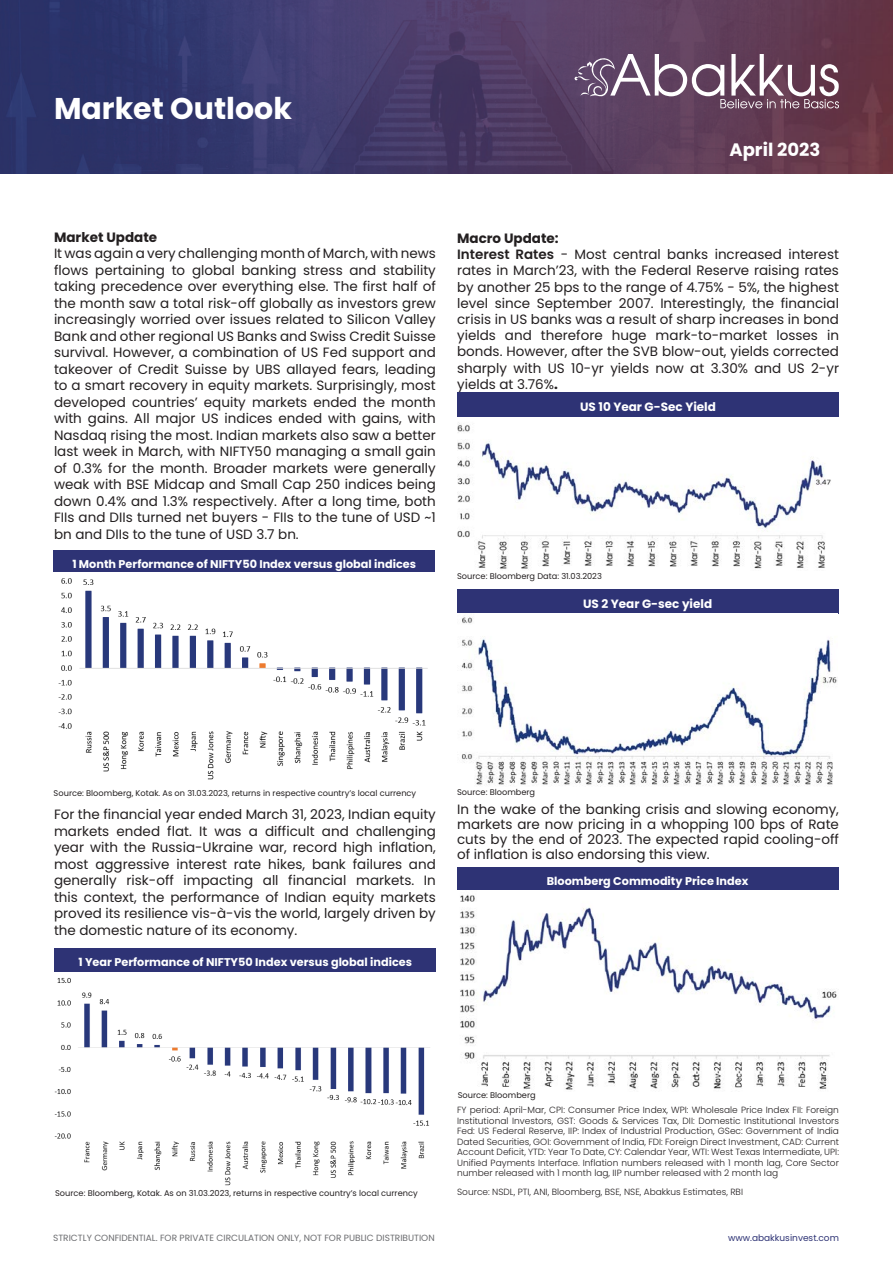
<style>
.page{position:relative;width:893px;height:1263px;background:#fff}
.page>*{position:absolute;margin:0;border:0;box-sizing:border-box;transform-origin:0 0}
.t1{font:700 30px "Poppins";color:#fff}
.t2{font:700 18px "Poppins";color:#fff}
.t3{font:13.5px/16.5px "Poppins";color:#231f20;text-align:justify}
.t4{font:700 13.5px "Poppins";color:#231f20}
.t5{font:700 12px "Poppins";color:#fff}
.t6{font:700 11.25px "Poppins";color:#fff}
.t7{font:300 9px/10.5px "Poppins";color:#231f20;text-align:justify}
.t8{font:9px "Poppins";color:#6c6d70}
.t9{font:9px "Poppins";color:#2e3375}
.t10{font:8.25px "Poppins";color:#231f20}
.s1{font-weight:600}
.s2{font-weight:700}
</style>
<div class="page">
<img style="left:0;top:0;width:893px;height:173px">
<svg style="left:574px;top:53px;width:265px;height:55px"></svg>
<div style="left:53px;top:550px;width:382px;height:24px;background:#2e3375"></div>
<div style="left:54px;top:948px;width:382px;height:24px;background:#2e3375"></div>
<div style="left:457px;top:392px;width:382px;height:25px;background:#2e3375"></div>
<div style="left:457px;top:590px;width:381px;height:24px;background:#2e3375"></div>
<div style="left:457px;top:867px;width:381px;height:24px;background:#2e3375"></div>
<img style="left:53px;top:572px;width:382px;height:208px">
<img style="left:55px;top:978px;width:375px;height:208px">
<img style="left:457px;top:423px;width:374px;height:146px">
<img style="left:461px;top:617px;width:376px;height:169px">
<img style="left:457px;top:890px;width:381px;height:200px">
<p class="t1" style="left:54px;top:91px;width:239px">Market Outlook</p>
<h2 class="t2" style="left:729px;top:139px;width:92px">April 2023</h2>
<p class="t4" style="left:54px;top:229px;width:105px">Market Update</p>
<p class="t3" style="left:54px;top:245px;width:383px">It was again a very challenging month of March, with news flows pertaining to global banking stress and stability taking precedence over everything else. The first half of the month saw a total risk-off globally as investors grew increasingly worried over issues related to Silicon Valley Bank and other regional US Banks and Swiss Credit Suisse survival. However, a combination of US Fed support and takeover of Credit Suisse by UBS allayed fears, leading to a smart recovery in equity markets. Surprisingly, most developed countries’ equity markets ended the month with gains. All major US indices ended with gains, with Nasdaq rising the most. Indian markets also saw a better last week in March, with NIFTY50 managing a small gain of 0.3% for the month. Broader markets were generally weak with BSE Midcap and Small Cap 250 indices being down 0.4% and 1.3% respectively. After a long time, both FIIs and DIIs turned net buyers - FIIs to the tune of USD ~1 bn and DIIs to the tune of USD 3.7 bn.</p>
<p class="t6" style="left:72px;top:557px;width:345px">1 Month Performance of NIFTY50 Index versus global indices</p>
<p class="t4" style="left:457px;top:230px;width:103px">Macro Update:</p>
<p class="t3" style="left:457px;top:246px;width:383px"><span class="s1">Interest Rates</span> - Most central banks increased interest rates in March’23, with the Federal Reserve raising rates by another 25 bps to the range of 4.75% - 5%, the highest level since September 2007. Interestingly, the financial crisis in US banks was a result of sharp increases in bond yields and therefore huge mark-to-market losses in bonds. However, after the SVB blow-out, yields corrected sharply with US 10-yr yields now at 3.30% and US 2-yr yields at 3.76%<span class="s2">.</span></p>
<p class="t5" style="left:580px;top:400px;width:137px">US 10 Year G-Sec Yield</p>
<p class="t10" style="left:457px;top:571px;width:146px">Source: Bloomberg Data: 31.03.2023</p>
<p class="t5" style="left:583px;top:597px;width:131px">US 2 Year G-sec yield</p>
<p class="t10" style="left:54px;top:788px;width:364px">Source: Bloomberg, Kotak. As on 31.03.2023, returns in respective country’s local currency</p>
<p class="t10" style="left:457px;top:787px;width:80px">Source: Bloomberg</p>
<p class="t3" style="left:54px;top:806px;width:383px">For the financial year ended March 31, 2023, Indian equity markets ended flat. It was a difficult and challenging year with the Russia-Ukraine war, record high inflation, most aggressive interest rate hikes, bank failures and generally risk-off impacting all financial markets. In this context, the performance of Indian equity markets proved its resilience vis-à-vis the world, largely driven by the domestic nature of its economy.</p>
<p class="t6" style="left:78px;top:956px;width:335px">1 Year Performance of NIFTY50 Index versus global indices</p>
<p class="t3" style="left:457px;top:802px;width:383px;line-height:15px">In the wake of the banking crisis and slowing economy, markets are now pricing in a whopping 100 bps of Rate cuts by the end of 2023. The expected rapid cooling-off of inflation is also endorsing this view.</p>
<p class="t6" style="left:547px;top:875px;width:203px">Bloomberg Commodity Price Index</p>
<p class="t10" style="left:55px;top:1188px;width:364px">Source: Bloomberg, Kotak. As on 31.03.2023, returns in respective country’s local currency</p>
<p class="t10" style="left:458px;top:1090px;width:80px">Source: Bloomberg</p>
<p class="t7" style="left:457px;top:1105px;width:383px">FY period: April-Mar, CPI: Consumer Price Index, WPI: Wholesale Price Index FII: Foreign Institutional Investors, GST: Goods &amp; Services Tax, DII: Domestic Institutional Investors Fed: US Federal Reserve, IIP: Index of Industrial Production, GSec: Government of India Dated Securities, GOI: Government of India, FDI: Foreign Direct Investment, CAD: Current Account Deficit, YTD: Year To Date, CY: Calendar Year, WTI: West Texas Intermediate, UPI:<br>Unified Payments Interface. Inflation numbers released with 1 month lag, Core Sector number released with 1 month lag, IIP number released with 2 month lag</p>
<p class="t7" style="left:457px;top:1186px;width:287px">Source: NSDL, PTI, ANI, Bloomberg, BSE, NSE, Abakkus Estimates, RBI</p>
<p class="t8" style="left:53px;top:1232px;width:383px">STRICTLY CONFIDENTIAL. FOR PRIVATE CIRCULATION ONLY, NOT FOR PUBLIC DISTRIBUTION</p>
<p class="t9" style="left:728px;top:1232px;width:112px">www.abakkusinvest.com</p>
</div>
